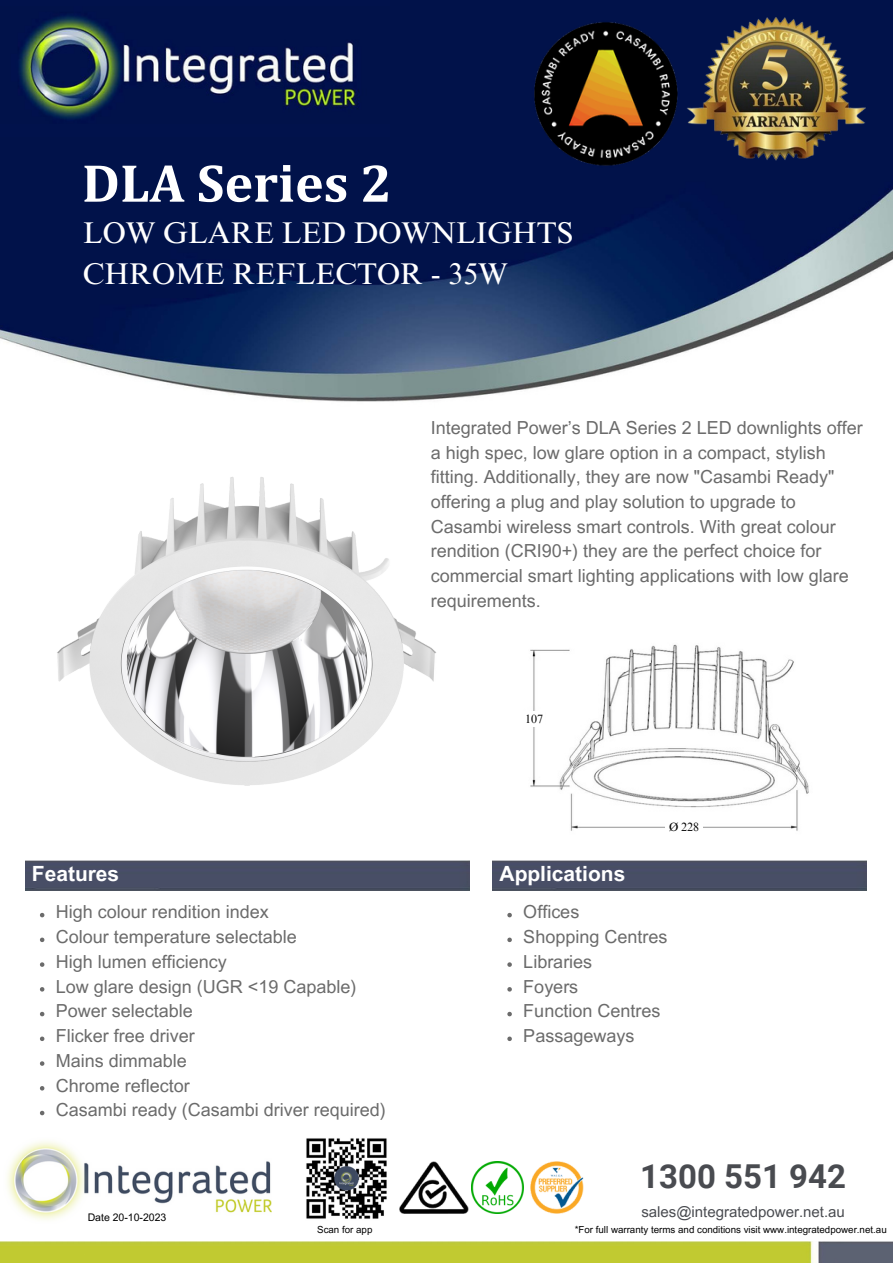
<style>
.page{position:relative;width:893px;height:1264px;background:#fff}
.page>*{position:absolute;margin:0;border:0;box-sizing:border-box;transform-origin:0 0}
.t1{font:700 54px "Cambria";color:#fff}
.t2{font:700 33px "Roboto";color:#494b50}
.t3{font:30px "Times NRMT Pro";color:#fff}
.t4{font:700 21px "Arial MT Pro";color:#fff}
.t5{font:18px/24.8px "Arial MT Pro";color:#6b6b6b}
.t6{font:15px "Arial MT Pro";color:#494b50}
.t7{font:12px "Times NRMT Pro";color:#000}
.t8{font:10.5px "Arial MT Pro";color:#000}
.t9{font:9.75px "Arial MT Pro";color:#000}
</style>
<div class="page">
<img style="left:0;top:0;width:892px;height:402px">
<div style="left:0;top:0;width:389px;height:136px;background:#01124c"></div>
<img style="left:25px;top:860px;width:444px;height:30px">
<img style="left:492px;top:860px;width:374px;height:30px">
<img style="left:530px;top:644px;width:279px;height:187px">
<div style="left:522px;top:711px;width:23px;height:15px;background:#fff"></div>
<div style="left:665px;top:814px;width:37px;height:30px;background:#fff"></div>
<img style="left:686px;top:18px;width:179px;height:143px">
<img style="left:530px;top:18px;width:152px;height:151px">
<img style="left:19px;top:7px;width:382px;height:117px">
<img style="left:7px;top:1141px;width:264px;height:79px">
<img style="left:0;top:1241px;width:892px;height:21px">
<img style="left:472px;top:1161px;width:51px;height:52px">
<img style="left:399px;top:1161px;width:69px;height:52px">
<img style="left:530px;top:1161px;width:53px;height:52px">
<img style="left:306px;top:1138px;width:81px;height:81px">
<img style="left:57px;top:477px;width:379px;height:309px">
<svg style="left:40px;top:912px;width:4px;height:5px"></svg>
<svg style="left:40px;top:937px;width:4px;height:5px"></svg>
<svg style="left:40px;top:962px;width:4px;height:4px"></svg>
<svg style="left:40px;top:987px;width:4px;height:4px"></svg>
<svg style="left:40px;top:1011px;width:4px;height:5px"></svg>
<svg style="left:40px;top:1036px;width:4px;height:5px"></svg>
<svg style="left:40px;top:1061px;width:4px;height:4px"></svg>
<svg style="left:40px;top:1086px;width:4px;height:4px"></svg>
<svg style="left:40px;top:1110px;width:4px;height:5px"></svg>
<svg style="left:507px;top:912px;width:5px;height:5px"></svg>
<svg style="left:507px;top:937px;width:5px;height:5px"></svg>
<svg style="left:507px;top:962px;width:5px;height:4px"></svg>
<svg style="left:507px;top:987px;width:5px;height:4px"></svg>
<svg style="left:507px;top:1011px;width:5px;height:5px"></svg>
<svg style="left:507px;top:1036px;width:5px;height:5px"></svg>
<p class="t1" style="left:82px;top:150px;width:312px">DLA Series 2</p>
<p class="t3" style="left:83px;top:221px;width:492px">LOW GLARE LED DOWNLIGHTS</p>
<p class="t3" style="left:83px;top:262px;width:426px">CHROME REFLECTOR - 35W</p>
<p class="t5" style="left:431px;top:417px;width:433px">Integrated Power’s DLA Series 2 LED downlights offer a high spec, low glare option in a compact, stylish fitting. Additionally, they are now "Casambi Ready" offering a plug and play solution to upgrade to Casambi wireless smart controls. With great colour rendition (CRI90+) they are the perfect choice for commercial smart lighting applications with low glare requirements.</p>
<p class="t7" style="left:525px;top:714px;width:19px">107</p>
<p class="t7" style="left:669px;top:821px;width:32px">Ø 228</p>
<p class="t4" style="left:32px;top:866px;width:89px">Features</p>
<p class="t4" style="left:499px;top:866px;width:127px">Applications</p>
<p class="t5" style="left:56px;top:902px;width:214px">High colour rendition index</p>
<p class="t5" style="left:56px;top:926px;width:242px">Colour temperature selectable</p>
<p class="t5" style="left:56px;top:951px;width:172px">High lumen efficiency</p>
<p class="t5" style="left:56px;top:976px;width:302px">Low glare design (UGR &lt;19 Capable)</p>
<p class="t5" style="left:56px;top:1001px;width:138px">Power selectable</p>
<p class="t5" style="left:56px;top:1025px;width:140px">Flicker free driver</p>
<p class="t5" style="left:56px;top:1050px;width:132px">Mains dimmable</p>
<p class="t5" style="left:56px;top:1075px;width:135px">Chrome reflector</p>
<p class="t5" style="left:56px;top:1099px;width:331px">Casambi ready (Casambi driver required)</p>
<p class="t5" style="left:523px;top:902px;width:57px">Offices</p>
<p class="t5" style="left:523px;top:926px;width:145px">Shopping Centres</p>
<p class="t5" style="left:523px;top:951px;width:70px">Libraries</p>
<p class="t5" style="left:523px;top:976px;width:56px">Foyers</p>
<p class="t5" style="left:523px;top:1001px;width:138px">Function Centres</p>
<p class="t5" style="left:523px;top:1025px;width:112px">Passageways</p>
<p class="t8" style="left:88px;top:1213px;width:80px">Date 20-10-2023</p>
<p class="t2" style="left:640px;top:1157px;width:207px">1300 551 942</p>
<p class="t6" style="left:641px;top:1205px;width:205px">sales@integratedpower.net.au</p>
<p class="t9" style="left:317px;top:1225px;width:57px">Scan for app</p>
<p class="t9" style="left:574px;top:1225px;width:313px">*For full warranty terms and conditions visit www.integratedpower.net.au</p>
</div>
